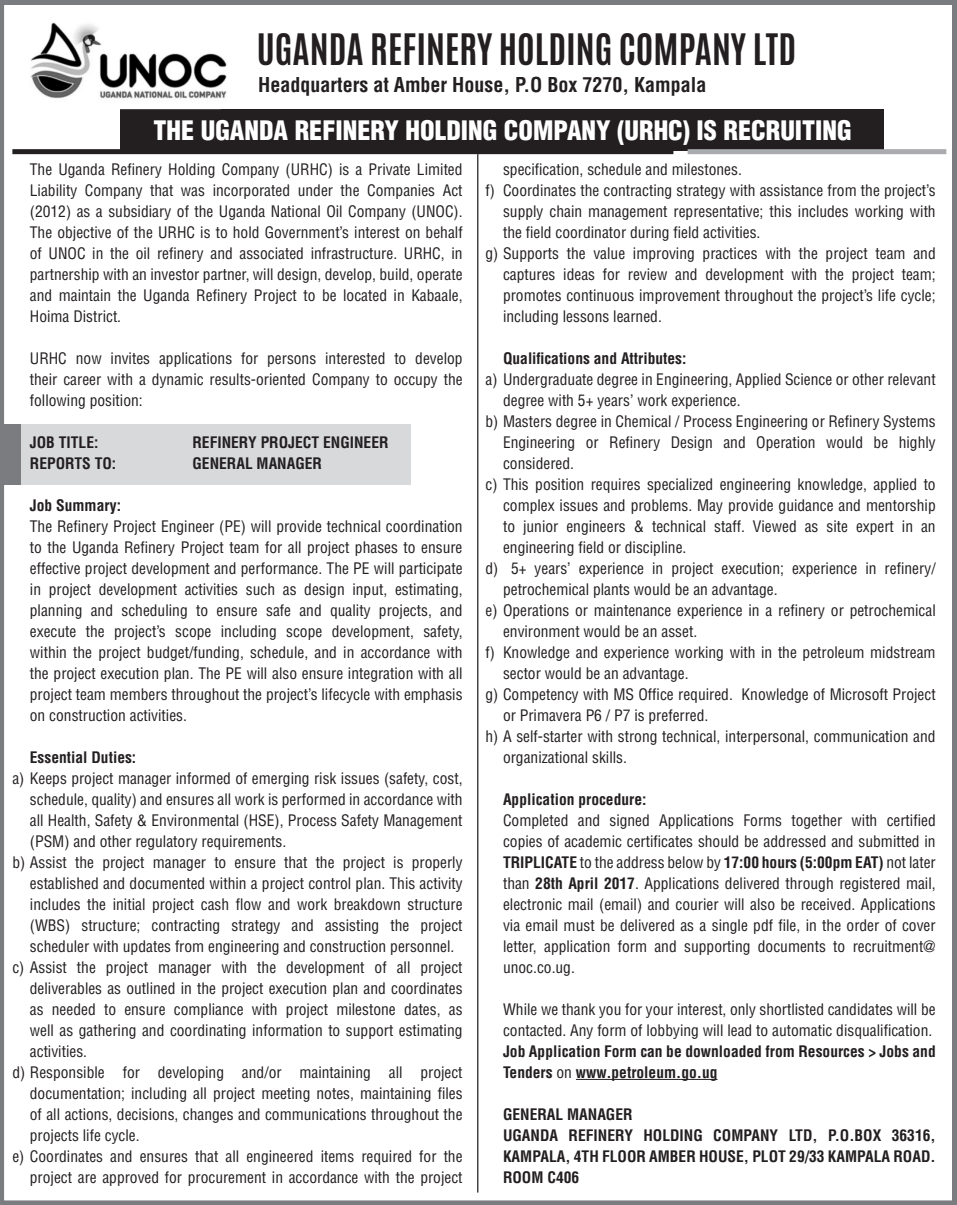
<style>
.page{position:relative;width:957px;height:1205px;background:#fff}
.page>*{position:absolute;margin:0;border:0;box-sizing:border-box;transform-origin:0 0}
.t1{font:700 36.25px "Antonio";color:#231f20}
.t2{font:900 condensed 26.25px "Helvetica";color:#fff}
.t3{font:700 condensed 20px "Helvetica";color:#231f20}
.t4{font:condensed 15.5px/21px "Helvetica";color:#231f20;text-align:justify}
.t5{font:700 condensed 15.5px/21px "Helvetica";color:#231f20}
.s1{font-weight:700}
.s2{font-weight:400}
</style>
<div class="page">
<div style="left:1px;top:424px;width:21px;height:61px;background:#7a7c7f"></div>
<div style="left:21px;top:424px;width:390px;height:61px;background:#d8d9db"></div>
<div style="left:120px;top:109px;width:763px;height:42px;background:#231f20"></div>
<hr style="left:576px;top:1079px;width:141px;height:1px;background:#231f20">
<div style="left:12px;top:149px;width:661px;height:5px;background:#231f20"></div>
<div style="left:687px;top:149px;width:259px;height:5px;background:#aaabaf"></div>
<div style="left:0;top:0;width:957px;height:1205px;border:5px solid #7a7c7f"></div>
<hr style="left:477px;top:154px;width:1px;height:1038px;background:#231f20">
<img style="left:30px;top:22px;width:197px;height:77px">
<p class="t1" style="left:257px;top:22px;width:541px">UGANDA REFINERY HOLDING COMPANY LTD</p>
<p class="t3" style="left:258px;top:72px;width:449px">Headquarters at Amber House, P.O Box 7270, Kampala</p>
<p class="t2" style="left:153px;top:113px;width:700px">THE UGANDA REFINERY HOLDING COMPANY (URHC) IS RECRUITING</p>
<p class="t4" style="left:30px;top:158px;width:434px">The Uganda Refinery Holding Company (URHC) is a Private Limited Liability Company that was incorporated under the Companies Act (2012) as a subsidiary of the Uganda National Oil Company (UNOC).<br>The objective of the URHC is to hold Government’s interest on behalf of UNOC in the oil refinery and associated infrastructure. URHC, in partnership with an investor partner, will design, develop, build, operate and maintain the Uganda Refinery Project to be located in Kabaale, Hoima District.</p>
<p class="t4" style="left:30px;top:347px;width:434px">URHC now invites applications for persons interested to develop their career with a dynamic results-oriented Company to occupy the following position:</p>
<p class="t5" style="left:30px;top:431px;width:70px">JOB TITLE:</p>
<p class="t5" style="left:192px;top:431px;width:198px">REFINERY PROJECT ENGINEER</p>
<p class="t5" style="left:30px;top:452px;width:88px">REPORTS TO:</p>
<p class="t5" style="left:192px;top:452px;width:131px">GENERAL MANAGER</p>
<p class="t5" style="left:30px;top:494px;width:93px">Job Summary:</p>
<p class="t4" style="left:30px;top:515px;width:434px">The Refinery Project Engineer (PE) will provide technical coordination to the Uganda Refinery Project team for all project phases to ensure effective project development and performance. The PE will participate in project development activities such as design input, estimating, planning and scheduling to ensure safe and quality projects, and execute the project’s scope including scope development, safety, within the project budget/funding, schedule, and in accordance with the project execution plan. The PE will also ensure integration with all project team members throughout the project’s lifecycle with emphasis on construction activities.</p>
<p class="t5" style="left:30px;top:746px;width:108px">Essential Duties:</p>
<p class="t4" style="left:30px;top:767px;width:434px;text-indent:-18px">a) Keeps project manager informed of emerging risk issues (safety, cost, schedule, quality) and ensures all work is performed in accordance with all Health, Safety &amp; Environmental (HSE), Process Safety Management (PSM) and other regulatory requirements.</p>
<p class="t4" style="left:30px;top:851px;width:434px;text-indent:-18px">b) Assist the project manager to ensure that the project is properly established and documented within a project control plan. This activity includes the initial project cash flow and work breakdown structure (WBS) structure; contracting strategy and assisting the project scheduler with updates from engineering and construction personnel.</p>
<p class="t4" style="left:30px;top:956px;width:434px;text-indent:-18px">c) Assist the project manager with the development of all project deliverables as outlined in the project execution plan and coordinates as needed to ensure compliance with project milestone dates, as well as gathering and coordinating information to support estimating activities.</p>
<p class="t4" style="left:30px;top:1061px;width:434px;text-indent:-18px">d) Responsible for developing and/or maintaining all project documentation; including all project meeting notes, maintaining files of all actions, decisions, changes and communications throughout the projects life cycle.</p>
<p class="t4" style="left:12px;top:1145px;width:452px;text-align:right">e) Coordinates and ensures that all engineered items required for the project are approved for procurement in accordance with the project</p>
<p class="t4" style="left:503px;top:158px;width:240px">specification, schedule and milestones.</p>
<p class="t4" style="left:503px;top:179px;width:434px;text-indent:-18px">f) Coordinates the contracting strategy with assistance from the project’s supply chain management representative; this includes working with the field coordinator during field activities.</p>
<p class="t4" style="left:503px;top:242px;width:434px;text-indent:-18px">g) Supports the value improving practices with the project team and captures ideas for review and development with the project team; promotes continuous improvement throughout the project’s life cycle; including lessons learned.</p>
<p class="t5" style="left:503px;top:347px;width:185px">Qualifications and Attributes:</p>
<p class="t4" style="left:503px;top:368px;width:434px;text-indent:-18px">a) Undergraduate degree in Engineering, Applied Science or other relevant degree with 5+ years’ work experience.</p>
<p class="t4" style="left:503px;top:410px;width:434px;text-indent:-18px">b) Masters degree in Chemical / Process Engineering or Refinery Systems Engineering or Refinery Design and Operation would be highly considered.</p>
<p class="t4" style="left:503px;top:473px;width:434px;text-indent:-18px">c) This position requires specialized engineering knowledge, applied to complex issues and problems. May provide guidance and mentorship to junior engineers &amp; technical staff. Viewed as site expert in an engineering field or discipline.</p>
<p class="t4" style="left:503px;top:557px;width:434px;text-indent:-18px">d) 5+ years’ experience in project execution; experience in refinery/ petrochemical plants would be an advantage.</p>
<p class="t4" style="left:503px;top:599px;width:434px;text-indent:-18px">e) Operations or maintenance experience in a refinery or petrochemical environment would be an asset.</p>
<p class="t4" style="left:503px;top:641px;width:434px;text-indent:-18px">f) Knowledge and experience working with in the petroleum midstream sector would be an advantage.</p>
<p class="t4" style="left:503px;top:683px;width:434px;text-indent:-18px">g) Competency with MS Office required. Knowledge of Microsoft Project or Primavera P6 / P7 is preferred.</p>
<p class="t4" style="left:503px;top:725px;width:434px;text-indent:-18px">h) A self-starter with strong technical, interpersonal, communication and organizational skills.</p>
<p class="t5" style="left:503px;top:788px;width:145px">Application procedure:</p>
<p class="t4" style="left:503px;top:809px;width:434px">Completed and signed Applications Forms together with certified copies of academic certificates should be addressed and submitted in <span class="s1">TRIPLICATE</span> to the address below by <span class="s1">17:00 hours (5:00pm EAT)</span> not later than <span class="s1">28th April 2017</span>. Applications delivered through registered mail, electronic mail (email) and courier will also be received. Applications via email must be delivered as a single pdf file, in the order of cover letter, application form and supporting documents to recruitment@ unoc.co.ug.</p>
<p class="t4" style="left:503px;top:998px;width:434px">While we thank you for your interest, only shortlisted candidates will be contacted. Any form of lobbying will lead to automatic disqualification.</p>
<p class="t5" style="left:503px;top:1040px;width:434px">Job Application Form can be downloaded from Resources &gt; Jobs and<br>Tenders <span class="s2">on</span> www.petroleum.go.ug</p>
<p class="t5" style="left:503px;top:1103px;width:131px">GENERAL MANAGER</p>
<p class="t5" style="left:503px;top:1124px;width:434px;text-align:justify">UGANDA REFINERY HOLDING COMPANY LTD, P.O.BOX 36316, KAMPALA, 4TH FLOOR AMBER HOUSE, PLOT 29/33 KAMPALA ROAD.<br>ROOM C406</p>
</div>
